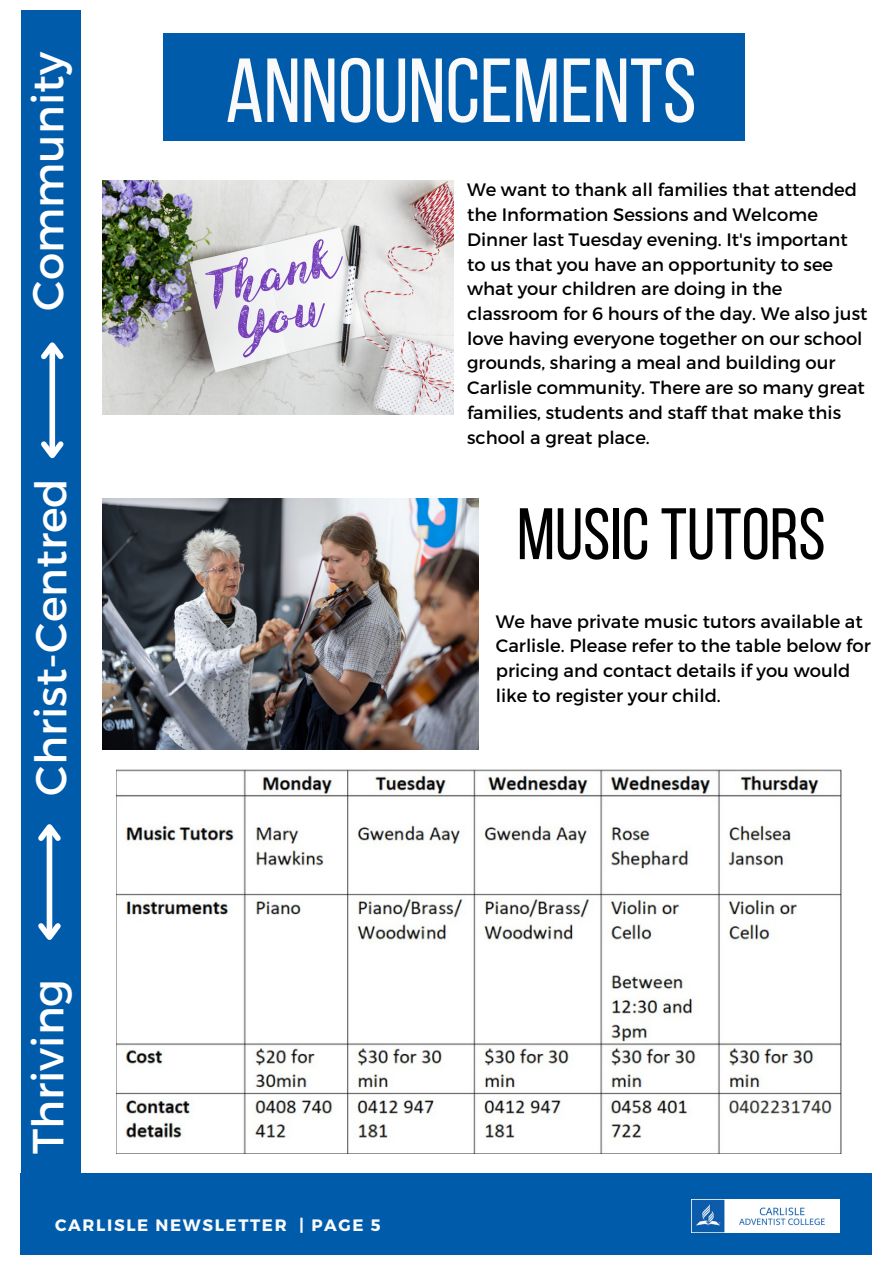
<style>
.page{position:relative;width:893px;height:1264px;background:#fff}
.page>*{position:absolute;margin:0;border:0;box-sizing:border-box;transform-origin:0 0}
.t1{font:90.6px "Bebas Neue";color:#fafafa}
.t2{font:72.75px "Bebas Neue";color:#000}
.t3{font:43.5px "Montserrat";color:#fff}
.t4{font:18px/24.8px "Montserrat";color:#000}
.t5{font:700 16.5px "Montserrat";letter-spacing:.1em;color:#fafafa}
</style>
<div class="page">
<div style="left:21px;top:1173px;width:851px;height:80px;background:#005cab"></div>
<img style="left:691px;top:1199px;width:148px;height:33px">
<div style="left:21px;top:10px;width:60px;height:1162px;background:#005cab"></div>
<div style="left:49px;top:345px;width:6px;height:110px;background:#fff"></div>
<svg style="left:41px;top:436px;width:23px;height:23px"></svg>
<svg style="left:41px;top:342px;width:23px;height:22px"></svg>
<div style="left:47px;top:827px;width:5px;height:110px;background:#fff"></div>
<svg style="left:38px;top:918px;width:23px;height:22px"></svg>
<svg style="left:38px;top:824px;width:23px;height:22px"></svg>
<div style="left:163px;top:33px;width:581px;height:108px;background:#005cab"></div>
<img style="left:116px;top:769px;width:725px;height:384px">
<img style="left:103px;top:499px;width:375px;height:250px">
<img style="left:103px;top:180px;width:350px;height:234px">
<h3 class="t3" style="left:20px;top:311px;width:260px;rotate:-90deg">Community</h3>
<h3 class="t3" style="left:23px;top:795px;width:319px;rotate:-90deg">Christ-Centred</h3>
<h3 class="t3" style="left:20px;top:1154px;width:177px;rotate:-90deg">Thriving</h3>
<h1 class="t1" style="left:225px;top:54px;width:472px">ANNOUNCEMENTS</h1>
<p class="t4" style="left:467px;top:177px;width:402px">We want to thank all families that attended the Information Sessions and Welcome Dinner last Tuesday evening. It's important to us that you have an opportunity to see what your children are doing in the classroom for 6 hours of the day. We also just love having everyone together on our school grounds, sharing a meal and building our Carlisle community. There are so many great families, students and staff that make this school a great place.</p>
<h2 class="t2" style="left:517px;top:504px;width:310px">MUSICTUTORS</h2>
<p class="t4" style="left:496px;top:608px;width:376px">We have private music tutors available at Carlisle. Please refer to the table below for pricing and contact details if you would like to register your child.</p>
<p class="t5" style="left:55px;top:1214px;width:327px">CARLISLE NEWSLETTER | PAGE 5</p>
</div>
